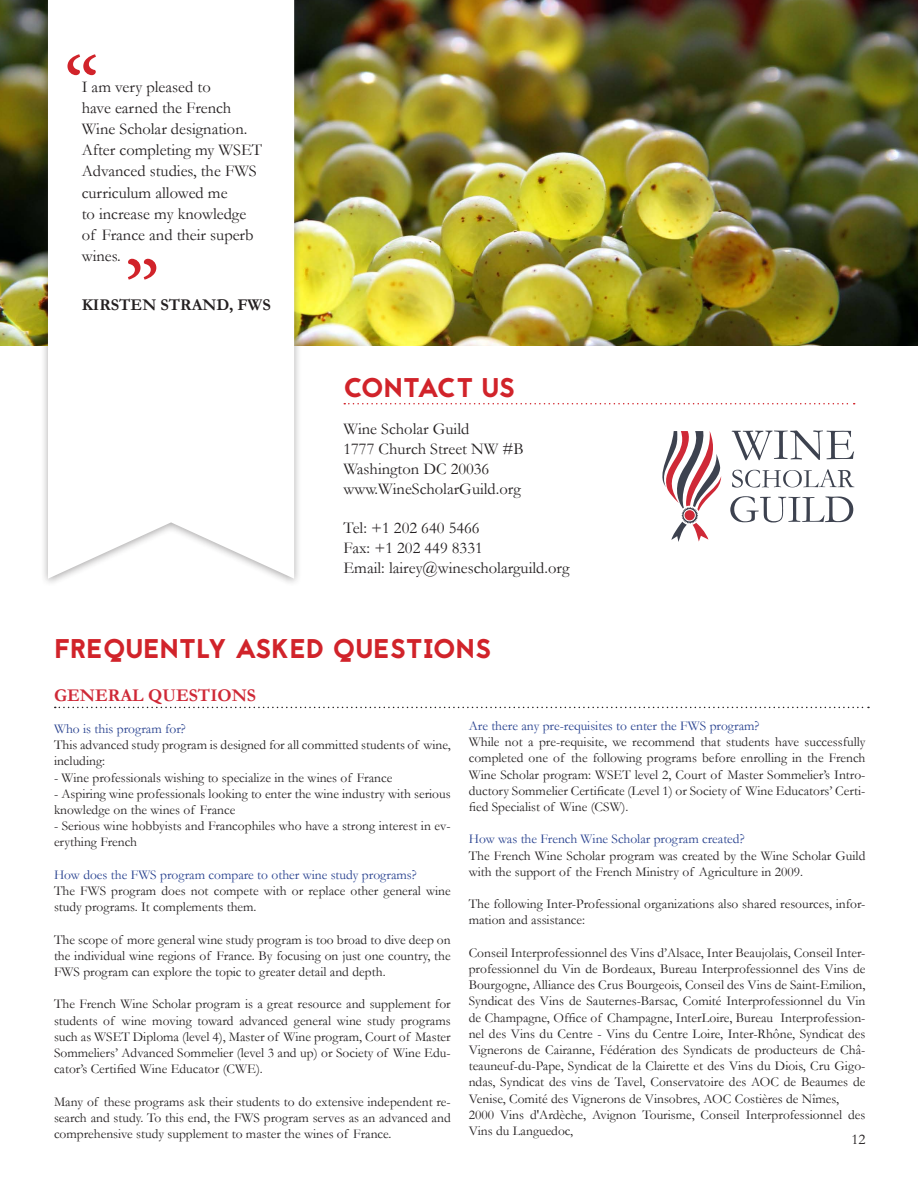
<style>
.page{position:relative;width:918px;height:1188px;background:#fff}
.page>*{position:absolute;margin:0;border:0;box-sizing:border-box;transform-origin:0 0}
.t1{font:90.45px "Minion Pro";color:#d1232a}
.t2{font:27px "Jaapokki";letter-spacing:.01em;color:#d1232a}
.t3{font:27px "Jaapokki";letter-spacing:-.02em;color:#d1232a}
.t4{font:700 18px "Garamond";color:#cf2937}
.t5{font:16.5px/21.3px "Garamond";color:#231f20}
.t6{font:700 16.5px "Garamond";color:#231f20}
.t7{font:15px "Garamond";color:#231f20}
.t8{font:13.5px/16.2px "Garamond";color:#231f20}
.t9{font:13.5px "Garamond";color:#253f8e}
</style>
<div class="page">
<img style="left:0;top:0;width:918px;height:345px">
<div style="left:40px;top:0;width:262px;height:588px;background:#231f20;opacity:.4"></div>
<svg style="left:48px;top:0;width:246px;height:579px"></svg>
<svg style="left:55px;top:707px;width:814px;height:1px"></svg>
<svg style="left:344px;top:403px;width:511px;height:1px"></svg>
<svg style="left:732px;top:430px;width:122px;height:30px"></svg>
<svg style="left:732px;top:469px;width:122px;height:19px"></svg>
<svg style="left:730px;top:496px;width:123px;height:26px"></svg>
<svg style="left:662px;top:431px;width:60px;height:111px"></svg>
<p class="t1" style="left:64px;top:30px;width:37px">“</p>
<p class="t5" style="left:82px;top:76px;width:131px">I am very pleased to</p>
<p class="t5" style="left:82px;top:97px;width:151px">have earned the French</p>
<p class="t5" style="left:82px;top:118px;width:167px">Wine Scholar designation.</p>
<p class="t5" style="left:82px;top:139px;width:182px">After completing my WSET<br>Advanced studies, the FWS curriculum allowed me</p>
<p class="t5" style="left:82px;top:203px;width:166px">to increase my knowledge</p>
<p class="t5" style="left:82px;top:224px;width:173px">of France and their superb wines.</p>
<p class="t6" style="left:82px;top:295px;width:191px">KIRSTEN STRAND, FWS</p>
<p class="t1" style="left:160px;top:304px;width:37px;rotate:-180deg">“</p>
<p class="t3" style="left:344px;top:368px;width:173px">CONTACT US</p>
<p class="t5" style="left:344px;top:418px;width:127px">Wine Scholar Guild</p>
<p class="t5" style="left:344px;top:438px;width:182px">1777 Church Street NW #B</p>
<p class="t5" style="left:344px;top:458px;width:147px">Washington DC 20036</p>
<p class="t5" style="left:344px;top:478px;width:179px">www.WineScholarGuild.org</p>
<p class="t5" style="left:344px;top:517px;width:138px">Tel: +1 202 640 5466</p>
<p class="t5" style="left:344px;top:537px;width:141px">Fax: +1 202 449 8331</p>
<p class="t5" style="left:344px;top:557px;width:227px">Email: lairey@winescholarguild.org</p>
<p class="t2" style="left:55px;top:630px;width:438px">FREQUENTLY ASKED QUESTIONS</p>
<p class="t4" style="left:54px;top:684px;width:204px">GENERAL QUESTIONS</p>
<p class="t9" style="left:54px;top:721px;width:133px">Who is this program for?</p>
<p class="t8" style="left:54px;top:737px;width:398px">This advanced study program is designed for all committed students of wine, including:</p>
<p class="t8" style="left:54px;top:769px;width:340px">- Wine professionals wishing to specialize in the wines of France</p>
<p class="t8" style="left:54px;top:785px;width:398px">- Aspiring wine professionals looking to enter the wine industry with serious knowledge on the wines of France</p>
<p class="t8" style="left:54px;top:818px;width:398px">- Serious wine hobbyists and Francophiles who have a strong interest in ev&shy;erything French</p>
<p class="t9" style="left:54px;top:866px;width:364px">How does the FWS program compare to other wine study programs?</p>
<p class="t8" style="left:54px;top:883px;width:398px">The FWS program does not compete with or replace other general wine study programs. It complements them.</p>
<p class="t8" style="left:54px;top:931px;width:398px;text-align:justify">The scope of more general wine study program is too broad to dive deep on the individual wine regions of France. By focusing on just one country, the FWS program can explore the topic to greater detail and depth.</p>
<p class="t8" style="left:54px;top:996px;width:398px;text-align:justify">The French Wine Scholar program is a great resource and supplement for students of wine moving toward advanced general wine study programs such as WSET Diploma (level 4), Master of Wine program, Court of Master Sommeliers’ Advanced Sommelier (level 3 and up) or Society of Wine Edu&shy;cator’s Certified Wine Educator (CWE).</p>
<p class="t8" style="left:54px;top:1093px;width:398px;text-align:justify">Many of these programs ask their students to do extensive independent re&shy;search and study. To this end, the FWS program serves as an advanced and comprehensive study supplement to master the wines of France.</p>
<p class="t9" style="left:469px;top:718px;width:292px">Are there any pre-requisites to enter the FWS program?</p>
<p class="t8" style="left:469px;top:734px;width:398px;text-align:justify">While not a pre-requisite, we recommend that students have successfully completed one of the following programs before enrolling in the French Wine Scholar program: WSET level 2, Court of Master Sommelier’s Intro&shy;ductory Sommelier Certificate (Level 1) or Society of Wine Educators’ Certi&shy;fied Specialist of Wine (CSW).</p>
<p class="t9" style="left:469px;top:831px;width:277px">How was the French Wine Scholar program created?</p>
<p class="t8" style="left:469px;top:847px;width:398px">The French Wine Scholar program was created by the Wine Scholar Guild with the support of the French Ministry of Agriculture in 2009.</p>
<p class="t8" style="left:469px;top:896px;width:398px">The following Inter-Professional organizations also shared resources, infor&shy;mation and assistance:</p>
<p class="t8" style="left:469px;top:944px;width:398px;text-align:justify">Conseil Interprofessionnel des Vins d’Alsace, Inter Beaujolais, Conseil Inter&shy;professionnel du Vin de Bordeaux, Bureau Interprofessionnel des Vins de Bourgogne, Alliance des Crus Bourgeois, Conseil des Vins de Saint-Emilion, Syndicat des Vins de Sauternes-Barsac, Comité Interprofessionnel du Vin de Champagne, Office of Champagne, InterLoire, Bureau Interprofession&shy;nel des Vins du Centre - Vins du Centre Loire, Inter-Rhône, Syndicat des Vignerons de Cairanne, Fédération des Syndicats de producteurs de Châ&shy;teauneuf-du-Pape, Syndicat de la Clairette et des Vins du Diois, Cru Gigo&shy;ndas, Syndicat des vins de Tavel, Conservatoire des AOC de Beaumes de Venise, Comité des Vignerons de Vinsobres, AOC Costières de Nîmes,</p>
<p class="t8" style="left:469px;top:1106px;width:398px">2000 Vins d'Ardèche, Avignon Tourisme, Conseil Interprofessionnel des<br>Vins du Languedoc,</p>
<p class="t7" style="left:851px;top:1130px;width:16px">12</p>
</div>
